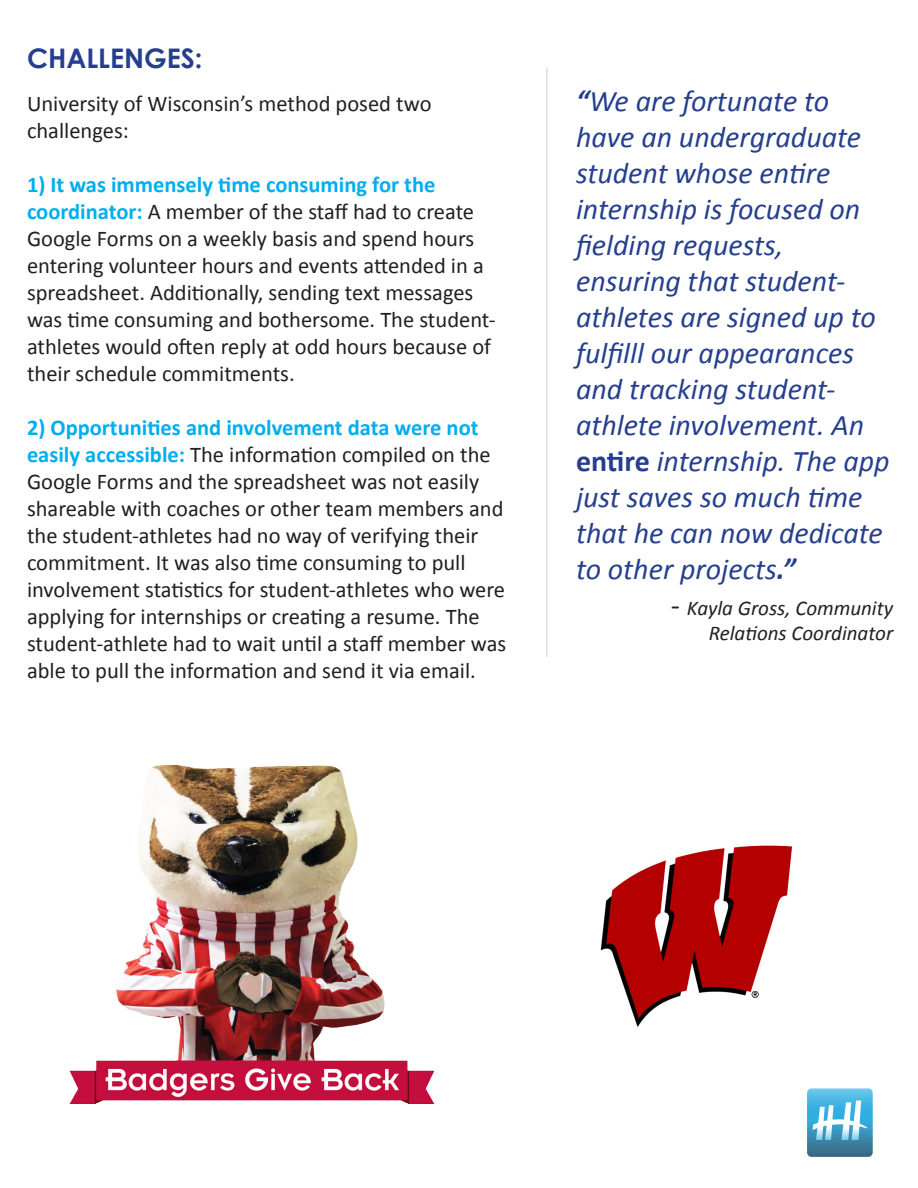
<style>
.page{position:relative;width:918px;height:1188px;background:#fff}
.page>*{position:absolute;margin:0;border:0;box-sizing:border-box;transform-origin:0 0}
.t1{font:italic 30px/36px "Calibri";color:#253f8e}
.t2{font:700 27px "Century Gothic";color:#253f8e}
.t3{font:22.5px/27px "Calibri";color:#231f20}
.t4{font:700 22.5px "Calibri";color:#00aeef}
.t5{font:italic 21px/25.2px "Calibri";color:#231f20;text-align:right}
.s1{font-weight:700;color:#00aeef}
.s2{font-weight:700}
.s3{font-weight:700;font-style:normal}
.s4{font-size:30px}
</style>
<div class="page">
<hr style="left:546px;top:68px;width:2px;height:589px;background:#231f20">
<img style="left:69px;top:765px;width:366px;height:338px">
<img style="left:600px;top:845px;width:192px;height:182px">
<img style="left:807px;top:1088px;width:66px;height:69px">
<p class="t2" style="left:27px;top:41px;width:177px">CHALLENGES:</p>
<p class="t3" style="left:27px;top:89px;width:406px">University of Wisconsin’s method posed two</p>
<p class="t3" style="left:27px;top:116px;width:103px">challenges:</p>
<p class="t4" style="left:27px;top:171px;width:410px">1) It was immensely time consuming for the</p>
<p class="t3" style="left:27px;top:197px;width:470px"><span class="s1">coordinator:</span> A member of the staff had to create Google Forms on a weekly basis and spend hours entering volunteer hours and events attended in a spreadsheet. Additionally, sending text messages was time consuming and bothersome. The student&shy;athletes would often reply at odd hours because of their schedule commitments.</p>
<p class="t3" style="left:27px;top:413px;width:481px"><span class="s1">2) Opportunities and involvement data were not easily accessible:</span> The information compiled on the Google Forms and the spreadsheet was not easily shareable with coaches or other team members and the student-athletes had no way of verifying their commitment. It was also time consuming to pull involvement statistics for student-athletes who were applying for internships or creating a resume. The student-athlete had to wait until a staff member was able to pull the information and send it via email.</p>
<p class="t1" style="left:576px;top:82px;width:287px"><span class="s2">“</span>We are fortunate to have an undergraduate student whose entire</p>
<p class="t1" style="left:576px;top:190px;width:286px">internship is focused on</p>
<p class="t1" style="left:576px;top:226px;width:209px">fielding requests,</p>
<p class="t1" style="left:576px;top:262px;width:315px">ensuring that student&shy;athletes are signed up to fulfilll our appearances and tracking student&shy;athlete involvement. An <span class="s3">entire</span> internship. The app just saves so much time that he can now dedicate to other projects<span class="s2">.”</span></p>
<p class="t5" style="left:671px;top:594px;width:224px"><span class="s4">-</span> Kayla Gross, Community<br>Relations Coordinator</p>
</div>
